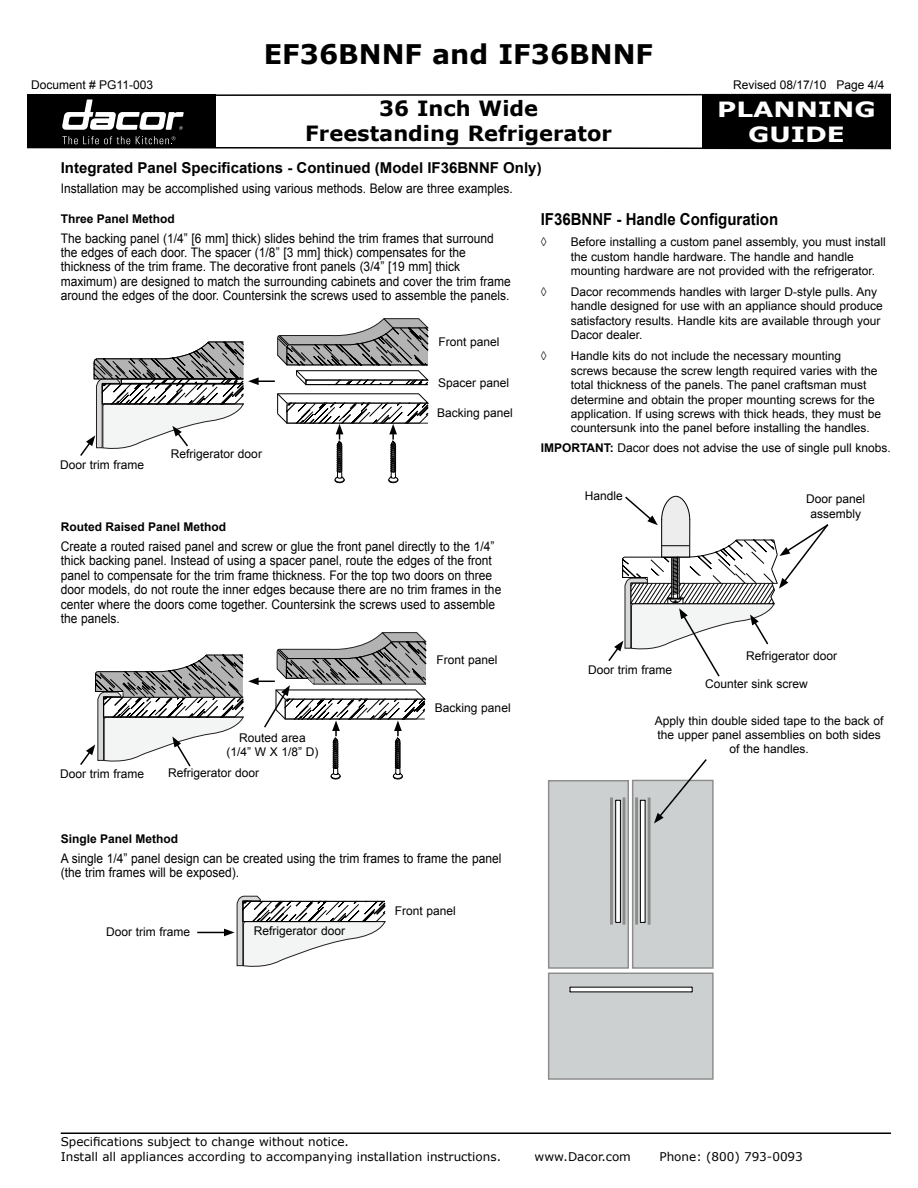
<style>
.page{position:relative;width:918px;height:1188px;background:#fff}
.page>*{position:absolute;margin:0;border:0;box-sizing:border-box;transform-origin:0 0}
.t1{font:700 27px "Verdana";color:#000}
.t2{font:700 21px/25.2px "Verdana";color:#000;text-align:center}
.t3{font:700 21px/25.2px "Verdana";color:#fff;text-align:center;scale:1.25 1}
.t4{font:700 16.5px "Arial";color:#000;scale:.91 1}
.t5{font:700 15px "Arial";color:#000}
.t6{font:13.2px/14.4px "Arial";color:#000;scale:.91 1}
.t7{font:12px/14.4px "Arial";color:#000;text-align:center}
.t8{font:12px/14.4px "Verdana";color:#000}
.t9{font:700 12px "Arial";color:#000}
.s1{font-weight:700}
</style>
<div class="page">
<div style="left:27px;top:94px;width:189px;height:54px;background:#000"></div>
<div style="left:702px;top:94px;width:189px;height:54px;background:#000"></div>
<svg style="left:27px;top:136px;width:864px;height:14px"></svg>
<svg style="left:62px;top:93px;width:829px;height:37px"></svg>
<hr style="left:61px;top:1132px;width:830px;height:2px;background:#000">
<div style="left:549px;top:781px;width:79px;height:187px;background:#cdd0d0"></div>
<div style="left:548px;top:780px;width:81px;height:189px;border:1px solid #8c8c8c"></div>
<div style="left:549px;top:973px;width:164px;height:106px;background:#cdd0d0"></div>
<div style="left:548px;top:973px;width:166px;height:107px;border:1px solid #8c8c8c"></div>
<div style="left:633px;top:780px;width:80px;height:188px;background:#cdd0d0"></div>
<div style="left:632px;top:780px;width:82px;height:189px;border:1px solid #8c8c8c"></div>
<svg style="left:569px;top:986px;width:124px;height:7px"></svg>
<svg style="left:640px;top:800px;width:6px;height:123px"></svg>
<svg style="left:615px;top:800px;width:6px;height:123px"></svg>
<hr style="left:635px;top:797px;width:3px;height:128px;background:#8c8c8c">
<hr style="left:648px;top:797px;width:3px;height:128px;background:#8c8c8c">
<hr style="left:610px;top:797px;width:3px;height:128px;background:#8c8c8c">
<hr style="left:623px;top:797px;width:2px;height:128px;background:#8c8c8c">
<svg style="left:654px;top:759px;width:54px;height:64px"></svg>
<svg style="left:608px;top:495px;width:221px;height:182px"></svg>
<svg style="left:197px;top:896px;width:189px;height:71px"></svg>
<svg style="left:80px;top:318px;width:349px;height:165px"></svg>
<svg style="left:80px;top:632px;width:347px;height:148px"></svg>
<h1 class="t1" style="left:264px;top:37px;width:391px">EF36BNNF and IF36BNNF</h1>
<p class="t7" style="left:31px;top:78px;width:123px">Document # PG11-003</p>
<p class="t7" style="left:733px;top:78px;width:153px">Revised 08/17/10 Page 4/4</p>
<h2 class="t2" style="left:305px;top:95px;width:308px">36 Inch Wide<br>Freestanding Refrigerator</h2>
<p class="t5" style="left:61px;top:158px;width:482px">Integrated Panel Specifications - Continued (Model IF36BNNF Only)</p>
<p class="t6" style="left:61px;top:181px;width:498px">Installation may be accomplished using various methods. Below are three examples.</p>
<h2 class="t3" style="left:717px;top:96px;width:128px">PLANNING<br>GUIDE</h2>
<p class="t9" style="left:61px;top:211px;width:116px">Three Panel Method</p>
<p class="t6" style="left:61px;top:231px;width:496px">The backing panel (1/4” [6 mm] thick) slides behind the trim frames that surround the edges of each door. The spacer (1/8” [3 mm] thick) compensates for the thickness of the trim frame. The decorative front panels (3/4” [19 mm] thick maximum) are designed to match the surrounding cabinets and cover the trim frame around the edges of the door. Countersink the screws used to assemble the panels.</p>
<p class="t7" style="left:439px;top:335px;width:63px">Front panel</p>
<p class="t7" style="left:438px;top:376px;width:73px">Spacer panel</p>
<p class="t7" style="left:60px;top:457px;width:86px">Door trim frame</p>
<p class="t7" style="left:171px;top:447px;width:93px">Refrigerator door</p>
<p class="t7" style="left:437px;top:405px;width:77px">Backing panel</p>
<p class="t9" style="left:61px;top:519px;width:167px">Routed Raised Panel Method</p>
<p class="t6" style="left:61px;top:539px;width:486px">Create a routed raised panel and screw or glue the front panel directly to the 1/4” thick backing panel. Instead of using a spacer panel, route the edges of the front panel to compensate for the trim frame thickness. For the top two doors on three door models, do not route the inner edges because there are no trim frames in the center where the doors come together. Countersink the screws used to assemble the panels.</p>
<p class="t7" style="left:436px;top:653px;width:63px">Front panel</p>
<p class="t7" style="left:60px;top:767px;width:86px">Door trim frame</p>
<p class="t7" style="left:226px;top:731px;width:94px">Routed area (1/4” W X 1/8” D)</p>
<p class="t7" style="left:168px;top:766px;width:93px">Refrigerator door</p>
<p class="t7" style="left:435px;top:701px;width:77px">Backing panel</p>
<p class="t9" style="left:61px;top:831px;width:119px">Single Panel Method</p>
<p class="t6" style="left:61px;top:851px;width:486px">A single 1/4” panel design can be created using the trim frames to frame the panel (the trim frames will be exposed).</p>
<p class="t7" style="left:106px;top:925px;width:86px">Door trim frame</p>
<p class="t7" style="left:254px;top:924px;width:93px">Refrigerator door</p>
<p class="t7" style="left:395px;top:903px;width:63px">Front panel</p>
<h3 class="t4" style="left:541px;top:208px;width:262px">IF36BNNF - Handle Configuration</h3>
<p class="t7" style="left:541px;top:235px;width:7px">◊</p>
<p class="t7" style="left:571px;top:235px;width:317px;text-align:left">Before installing a custom panel assembly, you must install the custom handle hardware. The handle and handle mounting hardware are not provided with the refrigerator.</p>
<p class="t7" style="left:541px;top:285px;width:7px">◊</p>
<p class="t7" style="left:571px;top:285px;width:314px;text-align:left">Dacor recommends handles with larger D-style pulls. Any handle designed for use with an appliance should produce satisfactory results. Handle kits are available through your Dacor dealer.</p>
<p class="t7" style="left:541px;top:349px;width:7px">◊</p>
<p class="t7" style="left:571px;top:349px;width:312px;text-align:left">Handle kits do not include the necessary mounting screws because the screw length required varies with the total thickness of the panels. The panel craftsman must determine and obtain the proper mounting screws for the application. If using screws with thick heads, they must be countersunk into the panel before installing the handles.</p>
<p class="t7" style="left:541px;top:441px;width:352px"><span class="s1">IMPORTANT:</span> Dacor does not advise the use of single pull knobs.</p>
<p class="t7" style="left:585px;top:489px;width:40px">Handle</p>
<p class="t7" style="left:806px;top:492px;width:61px">Door panel assembly</p>
<p class="t7" style="left:588px;top:663px;width:86px">Door trim frame</p>
<p class="t7" style="left:746px;top:649px;width:93px">Refrigerator door</p>
<p class="t7" style="left:705px;top:677px;width:104px">Counter sink screw</p>
<p class="t7" style="left:655px;top:713px;width:230px">Apply thin double sided tape to the back of the upper panel assemblies on both sides of the handles.</p>
<p class="t8" style="left:61px;top:1134px;width:442px">Specifications subject to change without notice.<br>Install all appliances according to accompanying installation instructions.</p>
<p class="t8" style="left:535px;top:1149px;width:98px">www.Dacor.com</p>
<p class="t8" style="left:659px;top:1149px;width:145px">Phone: (800) 793-0093</p>
</div>
